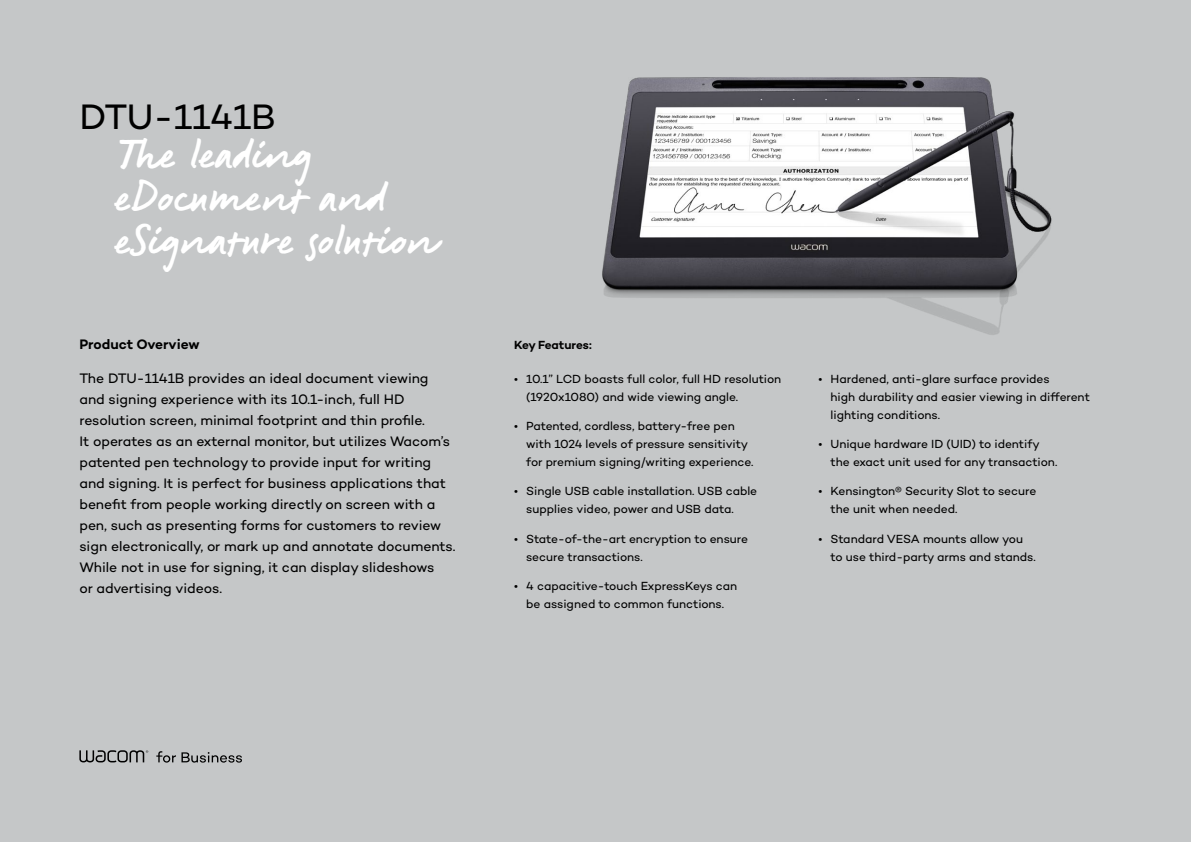
<style>
.page{position:relative;width:1191px;height:842px;background:#c5c7c8}
.page>*{position:absolute;margin:0;border:0;box-sizing:border-box;transform-origin:0 0}
.t1{font:43.2px/43.2px "Signature Wacom";color:#fff}
.t2{font:36px "Campton Wacom";letter-spacing:-.01em;color:#000}
.t3{font:14px/21px "Campton Wacom";letter-spacing:-.005em;color:#000}
.t4{font:600 14px "Campton Wacom";color:#000}
.t5{font:12px/18px "Campton Wacom";letter-spacing:-.005em;color:#000}
.t6{font:600 12px "Campton Wacom";letter-spacing:-.005em;color:#000}
</style>
<div class="page">
<svg style="left:79px;top:750px;width:163px;height:13px"></svg>
<img style="left:602px;top:77px;width:450px;height:258px">
<h2 class="t2" style="left:79px;top:94px;width:198px">DTU-1141B</h2>
<h1 class="t1" style="left:115px;top:129px;width:323px">The leading eDocument and eSignature solution</h1>
<p class="t4" style="left:79px;top:335px;width:122px">Product Overview</p>
<p class="t3" style="left:79px;top:367px;width:378px">The DTU-1141B provides an ideal document viewing and signing experience with its 10.1-inch, full HD resolution screen, minimal footprint and thin profile.<br>It operates as an external monitor, but utilizes Wacom’s patented pen technology to provide input for writing and signing. It is perfect for business applications that benefit from people working directly on screen with a pen, such as presenting forms for customers to review sign electronically, or mark up and annotate documents.<br>While not in use for signing, it can display slideshows<br>or advertising videos.</p>
<p class="t6" style="left:514px;top:337px;width:79px">Key Features:</p>
<p class="t5" style="left:526px;top:369px;width:257px;text-indent:-12px">• 10.1” LCD boasts full color, full HD resolution (1920x1080) and wide viewing angle.</p>
<p class="t5" style="left:526px;top:417px;width:229px;text-indent:-12px">• Patented, cordless, battery-free pen with 1024 levels of pressure sensitivity for premium signing/writing experience.</p>
<p class="t5" style="left:526px;top:482px;width:232px;text-indent:-12px">• Single USB cable installation. USB cable supplies video, power and USB data.</p>
<p class="t5" style="left:526px;top:529px;width:223px;text-indent:-12px">• State-of-the-art encryption to ensure secure transactions.</p>
<p class="t5" style="left:514px;top:577px;width:225px;text-align:center">• 4 capacitive-touch ExpressKeys can be assigned to common functions.</p>
<p class="t5" style="left:830px;top:369px;width:261px;text-indent:-12px">• Hardened, anti-glare surface provides<br>high durability and easier viewing in different lighting conditions.</p>
<p class="t5" style="left:830px;top:435px;width:228px;text-indent:-12px">• Unique hardware ID (UID) to identify the exact unit used for any transaction.</p>
<p class="t5" style="left:830px;top:482px;width:207px;text-indent:-12px">• Kensington® Security Slot to secure the unit when needed.</p>
<p class="t5" style="left:830px;top:529px;width:207px;text-indent:-12px">• Standard VESA mounts allow you to use third-party arms and stands.</p>
</div>
